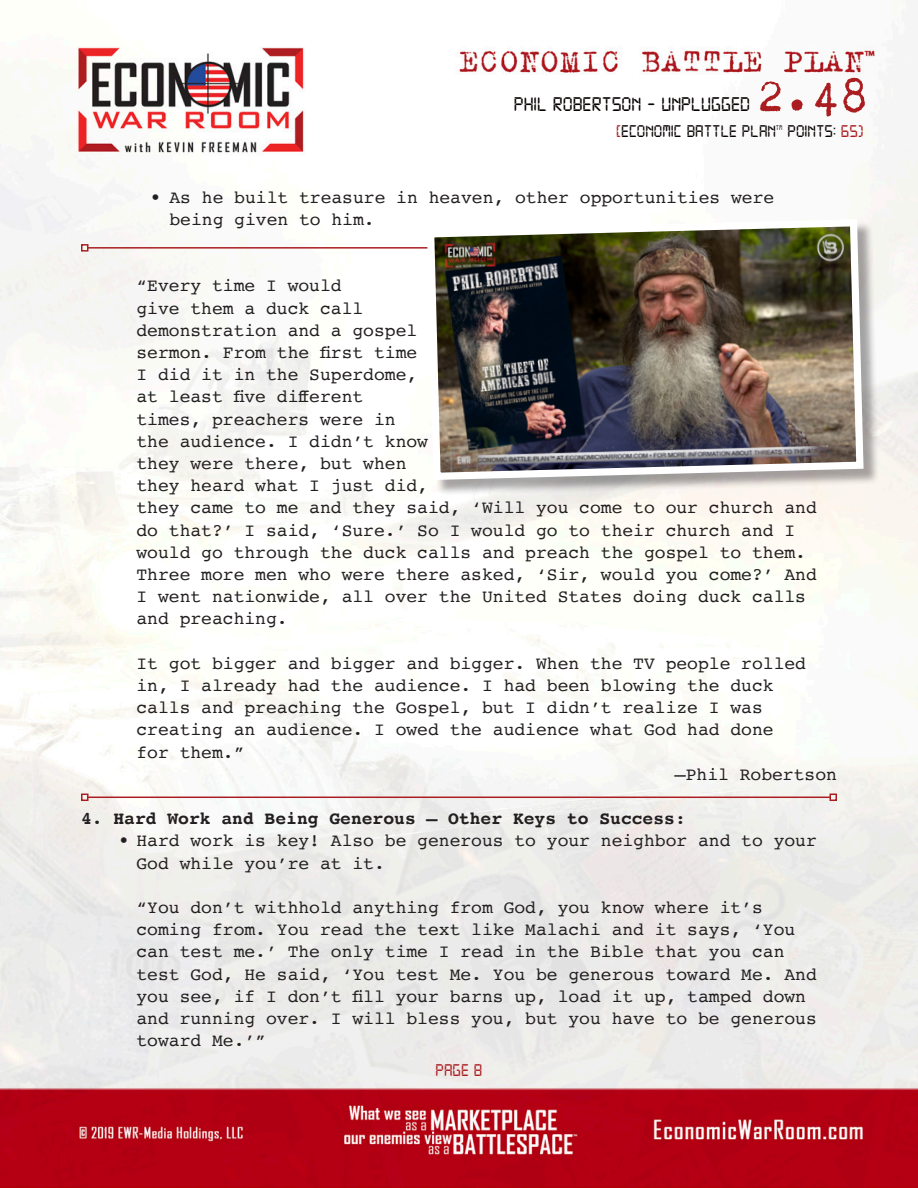
<style>
.page{position:relative;width:918px;height:1188px;background:#fff}
.page>*{position:absolute;margin:0;border:0;box-sizing:border-box;transform-origin:0 0}
.t1{font:51px "Trixie";color:#aa1e21}
.t2{font:21px "Digital 7";color:#080302}
.Main_Body{font:18px/22.2px "Courier";color:#231f20}
.Main_Body-2{font:700 18px "Courier";color:#231f20}
.t3{font:18px "Digital 7";color:#080302}
.t4{font:18px "Digital 7";color:#aa1e21}
.t5{font:7.05px "Digital 7";color:#080302}
.s1{color:#aa1e21}
.s2{font-weight:400}
</style>
<div class="page">
<img style="left:0;top:35px;width:918px;height:1153px">
<hr style="left:88px;top:247px;width:742px;height:2px;background:#aa1e21">
<div style="left:81px;top:244px;width:7px;height:8px;border:2px solid #aa1e21"></div>
<hr style="left:88px;top:797px;width:742px;height:1px;background:#aa1e21">
<div style="left:81px;top:794px;width:7px;height:7px;border:2px solid #aa1e21"></div>
<div style="left:830px;top:794px;width:7px;height:7px;border:2px solid #aa1e21"></div>
<div style="left:429px;top:221px;width:451px;height:275px;background:#231f20;opacity:.4"></div>
<img style="left:423px;top:215px;width:444px;height:269px">
<h1 class="t1" style="left:756px;top:62px;width:114px">2.48</h1>
<p class="t3" style="left:616px;top:123px;width:161px"><span class="s1">[</span>ECONOMIC BATTLE PLAN</p>
<p class="t5" style="left:776px;top:124px;width:8px">TM</p>
<p class="t3" style="left:788px;top:123px;width:78px">POINTS: <span class="s1">65)</span></p>
<p class="t2" style="left:514px;top:95px;width:238px">PHIL ROBERTSON - UNPLUGGED</p>
<p class="Main_Body" style="left:170px;top:185px;width:606px;text-indent:-20px">• As he built treasure in heaven, other opportunities were being given to him.</p>
<p class="Main_Body" style="left:136px;top:274px;width:682px">“Every time I would<br>give them a duck call<br>demonstration and a gospel<br>sermon. From the first time<br>I did it in the Superdome,<br>at least five different<br>times, preachers were in<br>the audience. I didn’t know<br>they were there, but when<br>they heard what I just did,<br>they came to me and they said, ‘Will you come to our church and do that?’ I said, ‘Sure.’ So I would go to their church and I would go through the duck calls and preach the gospel to them.<br>Three more men who were there asked, ‘Sir, would you come?’ And I went nationwide, all over the United States doing duck calls and preaching.</p>
<p class="Main_Body" style="left:136px;top:652px;width:671px">It got bigger and bigger and bigger. When the TV people rolled in, I already had the audience. I had been blowing the duck calls and preaching the Gospel, but I didn’t realize I was creating an audience. I owed the audience what God had done for them.”</p>
<p class="Main_Body" style="left:675px;top:763px;width:164px">–Phil Robertson</p>
<p class="Main_Body-2" style="left:81px;top:804px;width:606px">4. Hard Work and Being Generous – Other Keys to Success<span class="s2">:</span></p>
<p class="Main_Body" style="left:136px;top:829px;width:682px;text-indent:-18px">• Hard work is key! Also be generous to your neighbor and to your<br>God while you’re at it.</p>
<p class="Main_Body" style="left:136px;top:896px;width:682px">“You don’t withhold anything from God, you know where it’s coming from. You read the text like Malachi and it says, ‘You can test me.’ The only time I read in the Bible that you can test God, He said, ‘You test Me. You be generous toward Me. And you see, if I don’t fill your barns up, load it up, tamped down and running over. I will bless you, but you have to be generous toward Me.’”</p>
<p class="t4" style="left:436px;top:1062px;width:48px">PAGE 8</p>
</div>
